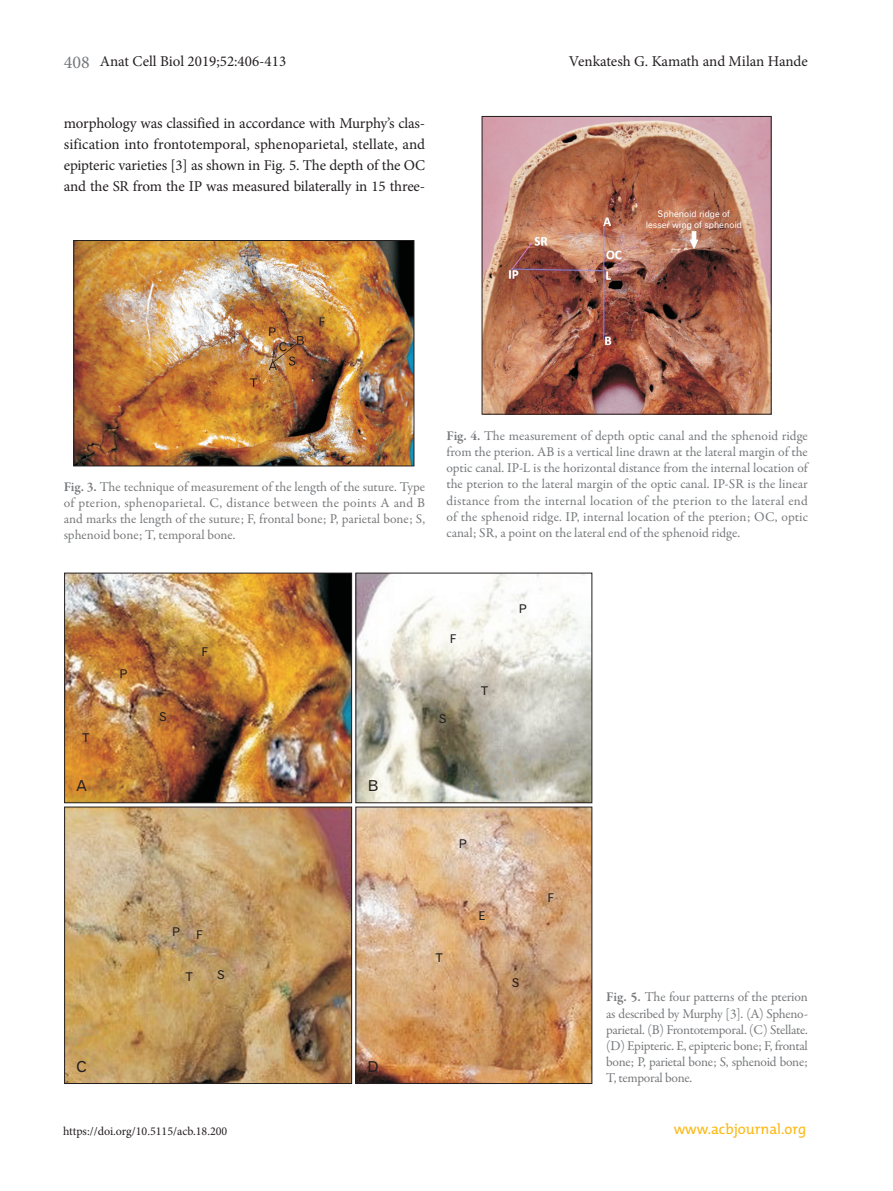
<style>
.page{position:relative;width:893px;height:1191px;background:#fff}
.page>*{position:absolute;margin:0;border:0;box-sizing:border-box;transform-origin:0 0}
.t1{font:15px/21px "Minion Pro";letter-spacing:-.005em;color:#231f20;text-align:justify}
.t2{font:15px "Gothic 720 BT Roman B";color:#231f20}
.t3{font:14.7px "The Mix";color:#fcb814}
.t4{font:13.5px/16.2px "Garamond Premr Pro";letter-spacing:-.005em;color:#76787b;text-align:justify}
.t5{font:12px "Minion Pro";color:#231f20}
.t6{font:12px "Gothic 720 BT Roman B";color:#231f20}
.t7{font:9px/10.8px "Gothic 720 BT Roman B";color:#fff;text-align:center}
.s1{font-size:18px;color:#76787b}
.s2{font-weight:600}
</style>
<div class="page">
<img style="left:76px;top:242px;width:336px;height:222px">
<div style="left:74px;top:240px;width:340px;height:226px;border:1px solid #231f20"></div>
<svg style="left:320px;top:317px;width:5px;height:9px"></svg>
<img style="left:269px;top:327px;width:35px;height:43px">
<svg style="left:250px;top:378px;width:7px;height:9px"></svg>
<img style="left:484px;top:118px;width:285px;height:294px">
<img style="left:64px;top:572px;width:528px;height:512px">
<p class="t1" style="left:64px;top:50px;width:224px"><span class="s1">408</span> Anat Cell Biol 2019;52:406-413</p>
<p class="t1" style="left:569px;top:50px;width:240px">Venkatesh G. Kamath and Milan Hande</p>
<p class="t1" style="left:64px;top:113px;width:363px">morphology was classified in accordance with Murphy’s clas&shy;sification into frontotemporal, sphenoparietal, stellate, and epipteric varieties [3] as shown in Fig. 5. The depth of the OC and the SR from the IP was measured bilaterally in 15 three-</p>
<p class="t7" style="left:646px;top:209px;width:98px">Sphenoid ridge of lesser wing of sphenoid</p>
<p class="t4" style="left:64px;top:479px;width:363px"><span class="s2">Fig. 3.</span> The technique of measurement of the length of the suture. Type of pterion, sphenoparietal. C, distance between the points A and B and marks the length of the suture; F, frontal bone; P, parietal bone; S, sphenoid bone; T, temporal bone.</p>
<p class="t4" style="left:446px;top:428px;width:363px"><span class="s2">Fig. 4.</span> The measurement of depth optic canal and the sphenoid ridge from the pterion. AB is a vertical line drawn at the lateral margin of the optic canal. IP-L is the horizontal distance from the internal location of the pterion to the lateral margin of the optic canal. IP-SR is the linear distance from the internal location of the pterion to the lateral end of the sphenoid ridge. IP, internal location of the pterion; OC, optic canal; SR, a point on the lateral end of the sphenoid ridge.</p>
<p class="t6" style="left:82px;top:733px;width:8px">T</p>
<p class="t6" style="left:119px;top:669px;width:10px">P</p>
<p class="t6" style="left:159px;top:712px;width:9px">S</p>
<p class="t6" style="left:202px;top:647px;width:8px">F</p>
<p class="t2" style="left:77px;top:780px;width:12px">A</p>
<p class="t2" style="left:368px;top:780px;width:12px">B</p>
<p class="t6" style="left:172px;top:927px;width:10px">P</p>
<p class="t6" style="left:196px;top:930px;width:8px">F</p>
<p class="t6" style="left:186px;top:972px;width:8px">T</p>
<p class="t6" style="left:217px;top:970px;width:9px">S</p>
<p class="t2" style="left:77px;top:1060px;width:12px">C</p>
<p class="t2" style="left:367px;top:1060px;width:13px">D</p>
<p class="t6" style="left:450px;top:634px;width:8px">F</p>
<p class="t6" style="left:439px;top:714px;width:9px">S</p>
<p class="t6" style="left:481px;top:686px;width:8px">T</p>
<p class="t6" style="left:519px;top:604px;width:10px">P</p>
<p class="t6" style="left:459px;top:839px;width:10px">P</p>
<p class="t6" style="left:436px;top:953px;width:8px">T</p>
<p class="t6" style="left:478px;top:911px;width:9px">E</p>
<p class="t6" style="left:512px;top:978px;width:9px">S</p>
<p class="t6" style="left:547px;top:893px;width:8px">F</p>
<p class="t4" style="left:606px;top:989px;width:203px"><span class="s2">Fig. 5.</span> The four patterns of the pterion as described by Murphy [3]. (A) Spheno&shy;parietal. (B) Frontotemporal. (C) Stellate. (D) Epipteric. E, epipteric bone; F, frontal bone; P, parietal bone; S, sphenoid bone; T, temporal bone.</p>
<p class="t5" style="left:63px;top:1123px;width:166px">https://doi.org/10.5115/acb.18.200</p>
<p class="t3" style="left:674px;top:1117px;width:134px">www.acbjournal.org</p>
</div>
